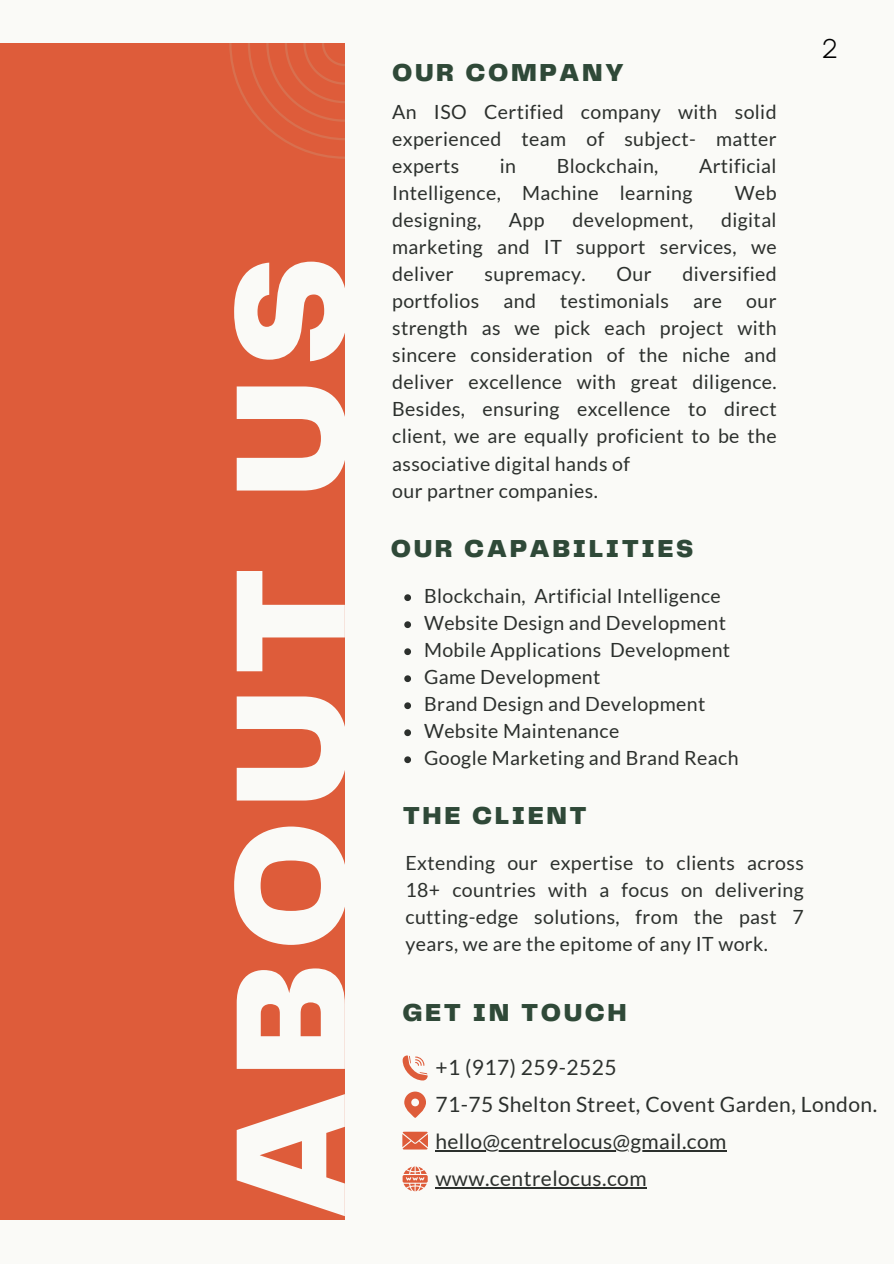
<style>
.page{position:relative;width:894px;height:1264px;background:#fff}
.page>*{position:absolute;margin:0;border:0;box-sizing:border-box;transform-origin:0 0}
.t1{font:900 162.45px "Telegraf";letter-spacing:.08em;color:#fafaf7}
.t2{font:27px "Garet";color:#000}
.t3{font:900 25.5px "Telegraf";letter-spacing:.1em;color:#2f4938}
.t4{font:21px/37.2px "Lato";letter-spacing:.02em;color:#2c302d}
.t5{font:19.5px/27px "Lato";letter-spacing:.02em;color:#2c302d;text-align:justify}
</style>
<div class="page">
<div style="left:0;top:0;width:893px;height:1263px;background:#fafaf7"></div>
<svg style="left:404px;top:594px;width:7px;height:7px"></svg>
<svg style="left:404px;top:621px;width:7px;height:7px"></svg>
<svg style="left:404px;top:648px;width:7px;height:7px"></svg>
<svg style="left:404px;top:675px;width:7px;height:7px"></svg>
<svg style="left:404px;top:702px;width:7px;height:7px"></svg>
<svg style="left:404px;top:729px;width:7px;height:7px"></svg>
<svg style="left:404px;top:756px;width:7px;height:7px"></svg>
<div style="left:0;top:43px;width:344px;height:1176px;background:#de5c3a"></div>
<hr style="left:435px;top:1150px;width:291px;height:1px;background:#2c302d">
<hr style="left:435px;top:1187px;width:212px;height:1px;background:#2c302d">
<svg style="left:404px;top:1091px;width:21px;height:26px"></svg>
<svg style="left:402px;top:1166px;width:25px;height:25px"></svg>
<svg style="left:402px;top:1131px;width:25px;height:18px"></svg>
<svg style="left:402px;top:1055px;width:25px;height:25px"></svg>
<svg style="left:229px;top:43px;width:115px;height:116px"></svg>
<p class="t1" style="left:221px;top:1220px;width:965px;rotate:-90deg">ABOUT US</p>
<p class="t3" style="left:392px;top:61px;width:233px">OUR COMPANY</p>
<p class="t5" style="left:392px;top:98px;width:386px">An ISO Certified company with solid experienced team of subject- matter experts</p>
<p class="t5" style="left:499px;top:152px;width:18px">in</p>
<p class="t5" style="left:556px;top:152px;width:103px">Blockchain,</p>
<p class="t5" style="left:698px;top:152px;width:79px">Artificial</p>
<p class="t5" style="left:392px;top:179px;width:302px">Intelligence, Machine learning</p>
<p class="t5" style="left:734px;top:179px;width:43px">Web</p>
<p class="t5" style="left:392px;top:206px;width:90px">designing,</p>
<p class="t5" style="left:509px;top:206px;width:37px">App</p>
<p class="t5" style="left:572px;top:206px;width:122px">development,</p>
<p class="t5" style="left:392px;top:206px;width:386px;text-indent:329px">digital marketing and IT support services, we deliver</p>
<p class="t5" style="left:392px;top:260px;width:386px;text-indent:290px">diversified portfolios and testimonials are our strength as we pick each project with sincere consideration of the niche and deliver excellence with great diligence.<br>Besides, ensuring excellence to direct client, we are equally proficient to be the associative digital hands of</p>
<h1 class="t5" style="left:392px;top:476px;width:207px">our partner companies.</h1>
<p class="t5" style="left:484px;top:260px;width:102px">supremacy.</p>
<p class="t5" style="left:616px;top:260px;width:37px">Our</p>
<p class="t3" style="left:390px;top:538px;width:304px">OUR CAPABILITIES</p>
<h2 class="t5" style="left:424px;top:582px;width:298px">Blockchain, Artificial Intelligence</h2>
<p class="t5" style="left:424px;top:609px;width:303px">Website Design and Development</p>
<p class="t5" style="left:424px;top:636px;width:307px">Mobile Applications Development</p>
<p class="t5" style="left:424px;top:663px;width:178px">Game Development</p>
<p class="t5" style="left:424px;top:690px;width:283px">Brand Design and Development</p>
<p class="t5" style="left:424px;top:717px;width:197px">Website Maintenance</p>
<p class="t5" style="left:424px;top:744px;width:316px">Google Marketing and Brand Reach</p>
<p class="t3" style="left:402px;top:804px;width:185px">THE CLIENT</p>
<p class="t5" style="left:405px;top:849px;width:400px">Extending our expertise to clients across 18+ countries with a focus on delivering cutting-edge solutions, from the past 7 years, we are the epitome of any IT work.</p>
<h2 class="t3" style="left:402px;top:1001px;width:226px">GET IN TOUCH</h2>
<p class="t2" style="left:821px;top:29px;width:19px">2</p>
<h2 class="t4" style="left:435px;top:1048px;width:183px">+1 (917) 259-2525</h2>
<p class="t4" style="left:435px;top:1085px;width:443px">71-75 Shelton Street, Covent Garden, London.</p>
<h2 class="t4" style="left:435px;top:1122px;width:292px">hello@centrelocus@gmail.com www.centrelocus.com</h2>
</div>
